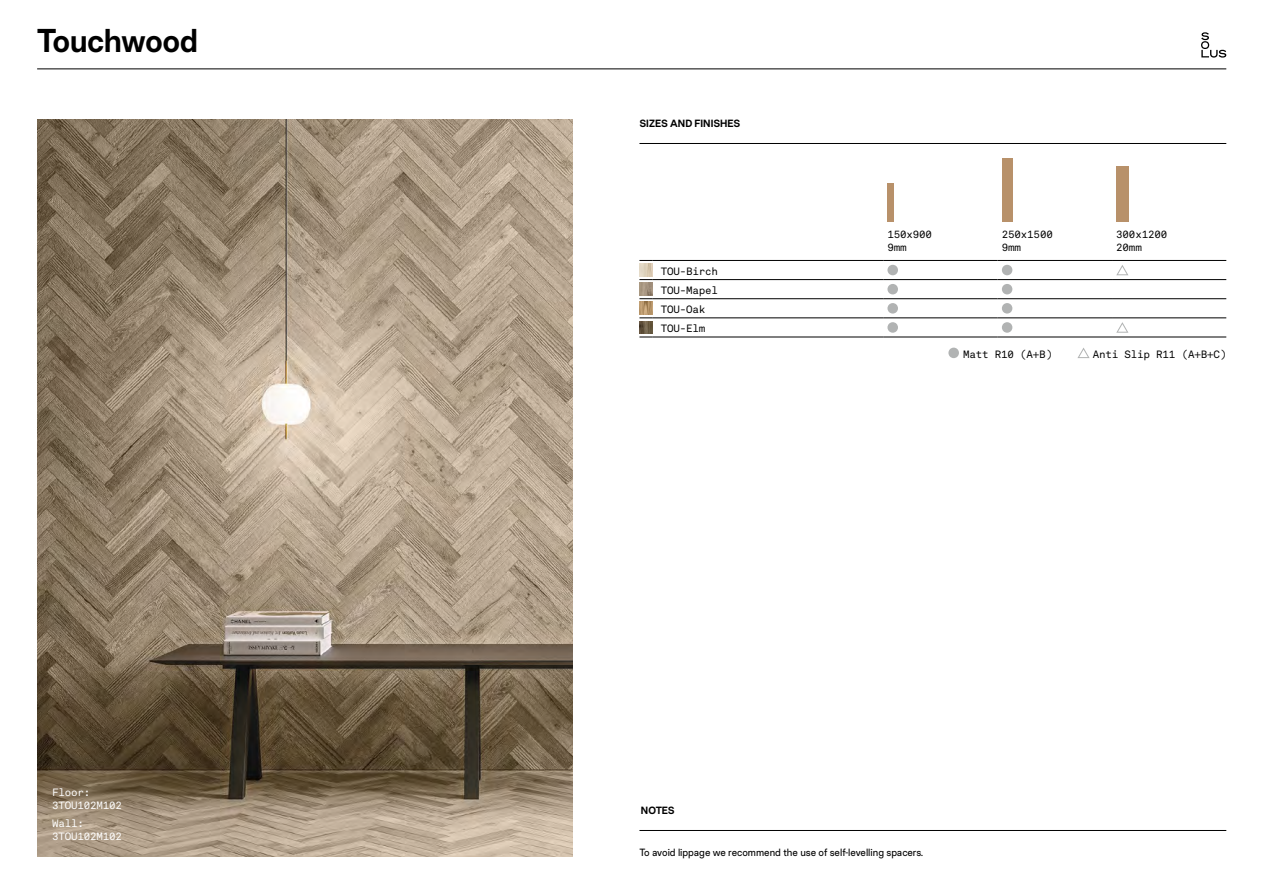
<style>
.page{position:relative;width:1263px;height:893px;background:#fff}
.page>*{position:absolute;margin:0;border:0;box-sizing:border-box;transform-origin:0 0}
.t1{font:600 33px "Chromatic Pro Grotesque";letter-spacing:-.02em;color:#000}
.t2{font:10.5px/19.2px "Akkurat Mono LL";letter-spacing:-.015em;color:#000}
.t3{font:10.5px "Chromatic Pro Grotesque";color:#000}
.t4{font:10.5px/13.5px "Akkurat Mono LL";letter-spacing:-.015em;color:#fff}
.t5{font:600 10.5px "Chromatic Pro Grotesque";letter-spacing:-.005em;color:#000}
</style>
<div class="page">
<hr style="left:37px;top:69px;width:1189px;height:1px;background:#000">
<img style="left:37px;top:120px;width:535px;height:736px">
<hr style="left:639px;top:830px;width:587px;height:1px;background:#000">
<hr style="left:652px;top:260px;width:231px;height:1px;background:#000">
<hr style="left:883px;top:260px;width:115px;height:1px;background:#000">
<hr style="left:998px;top:260px;width:114px;height:1px;background:#000">
<hr style="left:1112px;top:260px;width:114px;height:1px;background:#000">
<hr style="left:652px;top:279px;width:231px;height:1px;background:#000">
<hr style="left:883px;top:279px;width:115px;height:1px;background:#000">
<hr style="left:998px;top:279px;width:114px;height:1px;background:#000">
<hr style="left:1112px;top:279px;width:114px;height:1px;background:#000">
<hr style="left:652px;top:298px;width:231px;height:1px;background:#000">
<hr style="left:883px;top:298px;width:115px;height:1px;background:#000">
<hr style="left:998px;top:298px;width:114px;height:1px;background:#000">
<hr style="left:1112px;top:298px;width:114px;height:1px;background:#000">
<hr style="left:652px;top:318px;width:231px;height:1px;background:#000">
<hr style="left:883px;top:318px;width:115px;height:1px;background:#000">
<hr style="left:998px;top:318px;width:114px;height:1px;background:#000">
<hr style="left:1112px;top:318px;width:114px;height:1px;background:#000">
<hr style="left:652px;top:337px;width:231px;height:1px;background:#000">
<hr style="left:883px;top:337px;width:115px;height:1px;background:#000">
<hr style="left:998px;top:337px;width:114px;height:1px;background:#000">
<hr style="left:1112px;top:337px;width:114px;height:1px;background:#000">
<div style="left:887px;top:184px;width:7px;height:38px;background:#b8916a"></div>
<div style="left:1002px;top:158px;width:10px;height:64px;background:#b8916a"></div>
<div style="left:1116px;top:167px;width:13px;height:55px;background:#b8916a"></div>
<svg style="left:887px;top:265px;width:11px;height:10px"></svg>
<svg style="left:1002px;top:265px;width:10px;height:10px"></svg>
<svg style="left:1116px;top:265px;width:12px;height:10px"></svg>
<svg style="left:887px;top:284px;width:11px;height:10px"></svg>
<svg style="left:1002px;top:284px;width:10px;height:10px"></svg>
<svg style="left:887px;top:303px;width:11px;height:11px"></svg>
<svg style="left:1002px;top:303px;width:10px;height:11px"></svg>
<svg style="left:639px;top:260px;width:13px;height:78px"></svg>
<svg style="left:887px;top:322px;width:11px;height:11px"></svg>
<svg style="left:1002px;top:322px;width:10px;height:11px"></svg>
<svg style="left:1116px;top:322px;width:12px;height:11px"></svg>
<hr style="left:639px;top:143px;width:587px;height:1px;background:#000">
<svg style="left:948px;top:348px;width:11px;height:10px"></svg>
<svg style="left:1077px;top:348px;width:12px;height:10px"></svg>
<svg style="left:1201px;top:32px;width:25px;height:26px"></svg>
<h1 class="t1" style="left:37px;top:20px;width:163px">Touchwood</h1>
<p class="t4" style="left:52px;top:785px;width:72px">Floor:<br>3TOU102M102</p>
<p class="t4" style="left:52px;top:816px;width:72px">Wall:<br>3TOU102M102</p>
<p class="t5" style="left:639px;top:117px;width:102px">SIZES AND FINISHES</p>
<p class="t2" style="left:661px;top:261px;width:59px">TOU-Birch<br>TOU-Mapel<br>TOU-Oak<br>TOU-Elm</p>
<p class="t2" style="left:887px;top:228px;width:46px;line-height:12.6px">150x900<br>9mm</p>
<p class="t2" style="left:1002px;top:227px;width:52px;line-height:13.5px">250x1500<br>9mm</p>
<p class="t2" style="left:1116px;top:227px;width:52px;line-height:13.5px">300x1200<br>20mm</p>
<p class="t2" style="left:963px;top:344px;width:91px">Matt R10 (A+B)</p>
<p class="t2" style="left:1093px;top:344px;width:135px">Anti Slip R11 (A+B+C)</p>
<p class="t5" style="left:641px;top:804px;width:35px">NOTES</p>
<p class="t3" style="left:639px;top:846px;width:285px">To avoid lippage we recommend the use of self-levelling spacers.</p>
</div>
